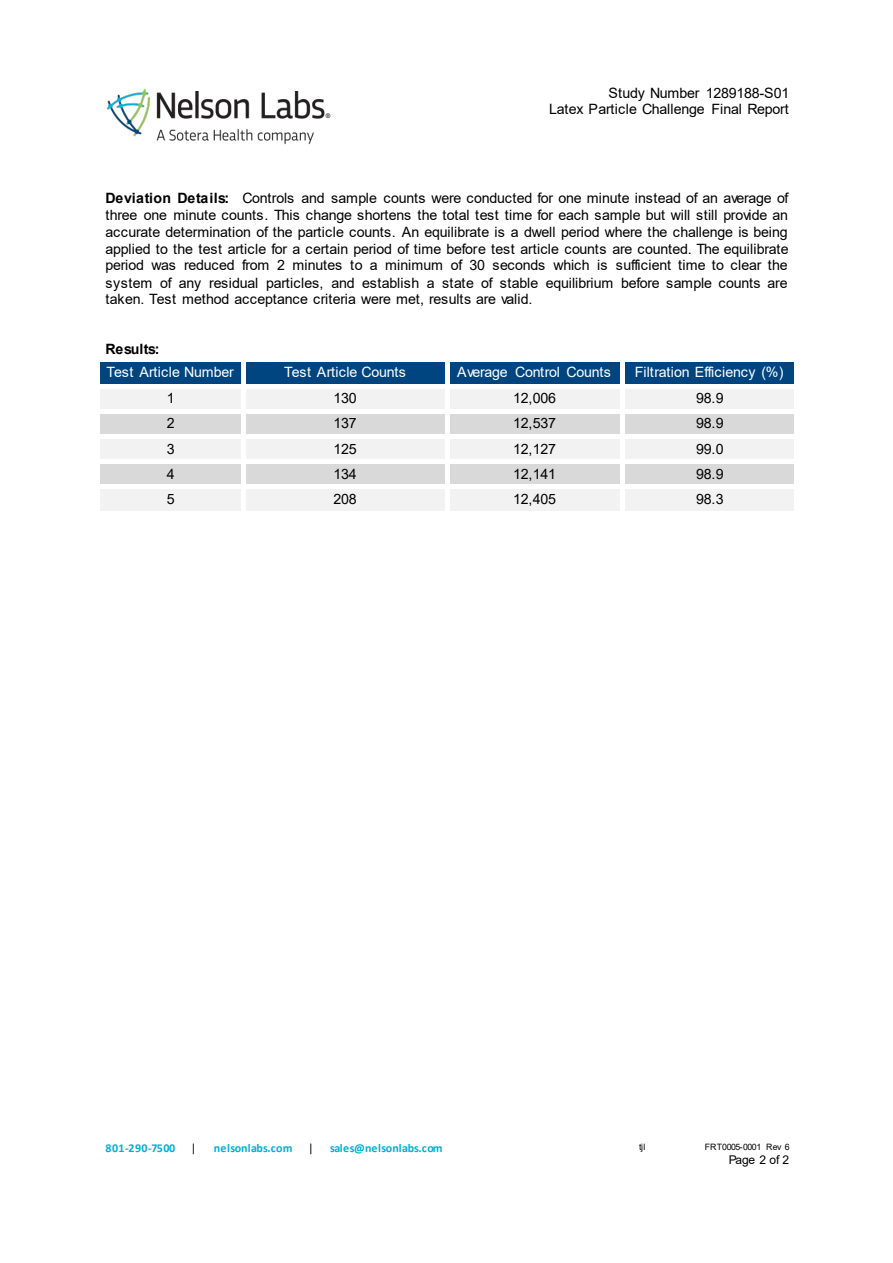
<style>
.page{position:relative;width:893px;height:1263px;background:#fff}
.page>*{position:absolute;margin:0;border:0;box-sizing:border-box;transform-origin:0 0}
.t1{font:14.25px/16.8px "Arial";letter-spacing:-.02em;color:#000;text-align:right}
.t2{font:14.25px "Arial";letter-spacing:-.02em;color:#fff}
.t3{font:14.25px "Arial";letter-spacing:.01em;color:#fff}
.t4{font:700 14.25px "Arial";letter-spacing:-.01em;color:#000}
.t5{font:700 12px "Calibri";letter-spacing:.005em;color:#00afd7}
.t6{font:700 12px "Calibri";letter-spacing:.04em;color:#00afd7}
.t7{font:12px "Arial";letter-spacing:-.01em;color:#000}
.t8{font:12px "Calibri";color:#000}
.t9{font:8.7px "Arial";letter-spacing:-.055em;color:#000}
.s1{font-weight:700}
</style>
<div class="page">
<img style="left:106px;top:89px;width:225px;height:56px">
<div style="left:100px;top:362px;width:141px;height:22px;background:#004580"></div>
<div style="left:246px;top:362px;width:199px;height:22px;background:#004580"></div>
<div style="left:450px;top:362px;width:170px;height:22px;background:#004580"></div>
<div style="left:625px;top:362px;width:170px;height:22px;background:#004580"></div>
<div style="left:100px;top:388px;width:141px;height:21px;background:#f2f2f2"></div>
<div style="left:246px;top:388px;width:199px;height:21px;background:#f2f2f2"></div>
<div style="left:450px;top:388px;width:170px;height:21px;background:#f2f2f2"></div>
<div style="left:625px;top:388px;width:170px;height:21px;background:#f2f2f2"></div>
<div style="left:100px;top:413px;width:141px;height:21px;background:#d9d9d9"></div>
<div style="left:246px;top:413px;width:199px;height:21px;background:#d9d9d9"></div>
<div style="left:450px;top:413px;width:170px;height:21px;background:#d9d9d9"></div>
<div style="left:625px;top:413px;width:170px;height:21px;background:#d9d9d9"></div>
<div style="left:100px;top:439px;width:141px;height:20px;background:#f2f2f2"></div>
<div style="left:246px;top:439px;width:199px;height:20px;background:#f2f2f2"></div>
<div style="left:450px;top:439px;width:170px;height:20px;background:#f2f2f2"></div>
<div style="left:625px;top:439px;width:170px;height:20px;background:#f2f2f2"></div>
<div style="left:100px;top:464px;width:141px;height:21px;background:#d9d9d9"></div>
<div style="left:246px;top:464px;width:199px;height:21px;background:#d9d9d9"></div>
<div style="left:450px;top:464px;width:170px;height:21px;background:#d9d9d9"></div>
<div style="left:625px;top:464px;width:170px;height:21px;background:#d9d9d9"></div>
<div style="left:100px;top:489px;width:141px;height:22px;background:#f2f2f2"></div>
<div style="left:246px;top:489px;width:199px;height:22px;background:#f2f2f2"></div>
<div style="left:450px;top:489px;width:170px;height:22px;background:#f2f2f2"></div>
<div style="left:625px;top:489px;width:170px;height:22px;background:#f2f2f2"></div>
<p class="t1" style="left:549px;top:85px;width:242px;line-height:16.4px">Study Number 1289188-S01<br>Latex Particle Challenge Final Report</p>
<p class="t1" style="left:106px;top:190px;width:685px;text-align:justify"><span class="s1">Deviation Details:</span> Controls and sample counts were conducted for one minute instead of an average of three one minute counts. This change shortens the total test time for each sample but will still provide an accurate determination of the particle counts. An equilibrate is a dwell period where the challenge is being applied to the test article for a certain period of time before test article counts are counted. The equilibrate period was reduced from 2 minutes to a minimum of 30 seconds which is sufficient time to clear the system of any residual particles, and establish a state of stable equilibrium before sample counts are taken. Test method acceptance criteria were met, results are valid.</p>
<p class="t4" style="left:106px;top:339px;width:55px">Results:</p>
<p class="t2" style="left:107px;top:363px;width:129px">Test Article Number</p>
<p class="t2" style="left:284px;top:363px;width:123px">Test Article Counts</p>
<p class="t2" style="left:457px;top:363px;width:155px">Average Control Counts</p>
<p class="t3" style="left:635px;top:363px;width:150px">Filtration Efficiency (%)</p>
<p class="t1" style="left:167px;top:389px;width:9px">1</p>
<p class="t1" style="left:333px;top:389px;width:25px">130</p>
<p class="t1" style="left:513px;top:389px;width:44px">12,006</p>
<p class="t1" style="left:696px;top:389px;width:29px">98.9</p>
<p class="t1" style="left:167px;top:414px;width:9px">2</p>
<p class="t1" style="left:333px;top:414px;width:25px">137</p>
<p class="t1" style="left:513px;top:414px;width:44px">12,537</p>
<p class="t1" style="left:696px;top:414px;width:29px">98.9</p>
<p class="t1" style="left:167px;top:441px;width:9px">3</p>
<p class="t1" style="left:333px;top:441px;width:25px">125</p>
<p class="t1" style="left:513px;top:441px;width:44px">12,127</p>
<p class="t1" style="left:696px;top:441px;width:29px">99.0</p>
<p class="t1" style="left:167px;top:466px;width:9px">4</p>
<p class="t1" style="left:333px;top:466px;width:25px">134</p>
<p class="t1" style="left:513px;top:466px;width:44px">12,141</p>
<p class="t1" style="left:696px;top:466px;width:29px">98.9</p>
<p class="t1" style="left:167px;top:491px;width:9px">5</p>
<p class="t1" style="left:333px;top:491px;width:25px">208</p>
<p class="t1" style="left:513px;top:491px;width:44px">12,405</p>
<p class="t1" style="left:696px;top:491px;width:29px">98.3</p>
<p class="t6" style="left:106px;top:1139px;width:71px">801-290-7500</p>
<p class="t8" style="left:191px;top:1139px;width:7px">|</p>
<p class="t5" style="left:214px;top:1139px;width:80px">nelsonlabs.com</p>
<p class="t8" style="left:308px;top:1139px;width:7px">|</p>
<p class="t5" style="left:330px;top:1139px;width:114px">sales@nelsonlabs.com</p>
<p class="t9" style="left:639px;top:1140px;width:8px">tjl</p>
<p class="t9" style="left:705px;top:1140px;width:86px">FRT0005-0001 Rev 6</p>
<p class="t7" style="left:729px;top:1151px;width:62px">Page 2 of 2</p>
</div>
